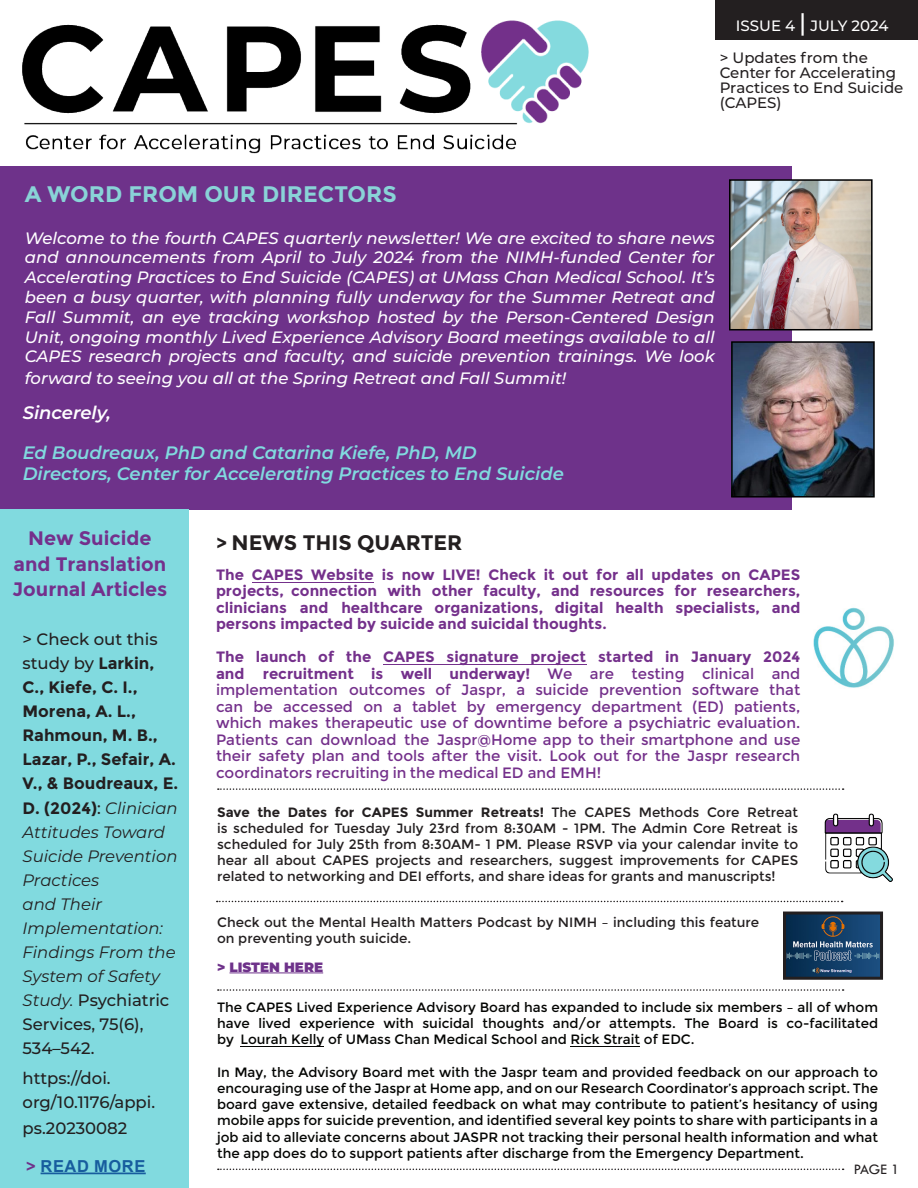
<style>
.page{position:relative;width:918px;height:1188px;background:#fff}
.page>*{position:absolute;margin:0;border:0;box-sizing:border-box;transform-origin:0 0}
.t1{font:700 22.5px "Montserrat";color:#89d3d7}
.t2{font:700 21px "Montserrat";color:#231f20}
.t3{font:700 19.5px/25.5px "Montserrat";color:#74308c;text-align:center}
.t4{font:italic 600 18px "Montserrat";color:#81dadf}
.t5{font:italic 600 18px "Montserrat";color:#fff}
.t6{font:italic 500 16.5px/19.8px "Montserrat";color:#fff;text-align:justify}
.t7{font:italic 16.5px/24px "Montserrat";color:#231f20}
.t8{font:500 16.5px/24px "Montserrat";color:#231f20}
.t9{font:700 16.5px "Arial";letter-spacing:.035em;color:#175d9e}
.t10{font:15px/16.5px "Montserrat";color:#74308b;text-align:justify}
.t11{font:700 15px/16.5px "Montserrat";color:#74308b;text-align:justify}
.t12{font:500 15px/15px "Montserrat";color:#231f20}
.t13{font:500 15px "Montserrat";color:#fff}
.t14{font:15px "Tw Cen";color:#231f20}
.t15{font:13.5px/16.2px "Montserrat";color:#040503;text-align:justify}
.t16{font:13.5px/16.2px "Montserrat";color:#231f20;text-align:justify}
.t17{font:900 13.5px "Montserrat";color:#6e328a}
.s1{font-size:24px}
.s2{font-weight:500;font-style:normal}
.s3{font-weight:700;font-style:normal}
.s4{color:#6e328a}
.s5{font-size:18px}
.s6{font-weight:700}
</style>
<div class="page">
<div style="left:0;top:166px;width:791px;height:344px;background:#6e328a"></div>
<div style="left:716px;top:0;width:202px;height:39px;background:#231f20"></div>
<div style="left:0;top:510px;width:189px;height:678px;background:#81dadf"></div>
<img style="left:813px;top:607px;width:81px;height:81px">
<svg style="left:218px;top:788px;width:626px;height:2px"></svg>
<svg style="left:218px;top:1169px;width:626px;height:1px"></svg>
<hr style="left:229px;top:973px;width:94px;height:1px;background:#6e328a">
<img style="left:22px;top:20px;width:567px;height:134px">
<img style="left:732px;top:182px;width:138px;height:145px">
<div style="left:729px;top:179px;width:144px;height:151px;border:2px solid #000"></div>
<img style="left:734px;top:344px;width:138px;height:151px">
<div style="left:731px;top:341px;width:144px;height:157px;border:2px solid #000"></div>
<hr style="left:41px;top:1173px;width:105px;height:1px;background:#175d9e">
<svg style="left:217px;top:901px;width:626px;height:1px"></svg>
<svg style="left:218px;top:989px;width:626px;height:2px"></svg>
<img style="left:787px;top:916px;width:92px;height:60px">
<div style="left:783px;top:912px;width:100px;height:68px;border:3px solid #231f20"></div>
<img style="left:824px;top:813px;width:69px;height:69px">
<hr style="left:252px;top:582px;width:122px;height:1px;background:#74308b">
<hr style="left:383px;top:664px;width:203px;height:1px;background:#74308b">
<hr style="left:240px;top:1046px;width:84px;height:1px;background:#040503">
<hr style="left:571px;top:1046px;width:69px;height:1px;background:#040503">
<p class="t13" style="left:736px;top:15px;width:154px">ISSUE 4 <span class="s1">|</span> JULY 2024</p>
<p class="t12" style="left:720px;top:49px;width:185px">&gt; Updates from the<br>Center for Accelerating<br>Practices to End Suicide (CAPES)</p>
<p class="t1" style="left:25px;top:181px;width:374px">A WORD FROM OUR DIRECTORS</p>
<p class="t6" style="left:25px;top:227px;width:691px">Welcome to the fourth CAPES quarterly newsletter! We are excited to share news and announcements from April to July 2024 from the NIMH-funded Center for Accelerating Practices to End Suicide (CAPES) at UMass Chan Medical School. It’s been a busy quarter, with planning fully underway for the Summer Retreat and Fall Summit, an eye tracking workshop hosted by the Person-Centered Design Unit, ongoing monthly Lived Experience Advisory Board meetings available to all CAPES research projects and faculty, and suicide prevention trainings. We look</p>
<p class="t6" style="left:25px;top:367px;width:543px">forward to seeing you all at the Spring Retreat and Fall Summit!</p>
<p class="t5" style="left:23px;top:400px;width:90px">Sincerely,</p>
<p class="t4" style="left:23px;top:440px;width:456px">Ed Boudreaux, PhD and Catarina Kiefe, PhD, MD</p>
<p class="t4" style="left:23px;top:461px;width:543px">Directors, Center for Accelerating Practices to End Suicide</p>
<p class="t3" style="left:13px;top:526px;width:156px">New Suicide and Translation<br>Journal Articles</p>
<p class="t7" style="left:23px;top:627px;width:157px"><span class="s2">&gt; Check out this study by</span> <span class="s3">Larkin,<br>C., Kiefe, C. I.,<br>Morena, A. L.,<br>Rahmoun, M. B.,<br>Lazar, P., Sefair, A.<br>V., &amp; Boudreaux, E.<br>D. (2024)</span><span class="s2">:</span> Clinician<br>Attitudes Toward<br>Suicide Prevention<br>Practices<br>and Their<br>Implementation:<br>Findings From the<br>System of Safety<br>Study. <span class="s2">Psychiatric<br>Services, 75(6),<br>534–542.</span></p>
<p class="t8" style="left:23px;top:1066px;width:134px">https://doi. org/10.1176/appi.</p>
<p class="t8" style="left:23px;top:1115px;width:106px">ps.20230082</p>
<p class="t9" style="left:26px;top:1154px;width:121px"><span class="s4">&gt;</span> READ MORE</p>
<p class="t2" style="left:216px;top:530px;width:248px"><span class="s5">&gt;</span> NEWS THIS QUARTER</p>
<p class="t11" style="left:216px;top:566px;width:586px">The CAPES Website is now LIVE! Check it out for all updates on CAPES projects, connection with other faculty, and resources for researchers, clinicians and healthcare organizations, digital health specialists, and persons impacted by suicide and suicidal thoughts.</p>
<p class="t10" style="left:216px;top:649px;width:586px"><span class="s6">The launch of the CAPES signature project started in January 2024 and recruitment is well underway!</span> We are testing clinical and implementation outcomes of Jaspr, a suicide prevention software that can be accessed on a tablet by emergency department (ED) patients, which makes therapeutic use of downtime before a psychiatric evaluation.<br>Patients can download the Jaspr@Home app to their smartphone and use their safety plan and tools after the visit. Look out for the Jaspr research coordinators recruiting in the medical ED and EMH!</p>
<p class="t16" style="left:217px;top:804px;width:583px"><span class="s6">Save the Dates for CAPES Summer Retreats!</span> The CAPES Methods Core Retreat is scheduled for Tuesday July 23rd from 8:30AM - 1PM. The Admin Core Retreat is scheduled for July 25th from 8:30AM- 1 PM. Please RSVP via your calendar invite to hear all about CAPES projects and researchers, suggest improvements for CAPES related to networking and DEI efforts, and share ideas for grants and manuscripts!</p>
<p class="t16" style="left:217px;top:914px;width:544px">Check out the Mental Health Matters Podcast by NIMH – including this feature on preventing youth suicide.</p>
<p class="t17" style="left:217px;top:957px;width:108px">&gt; LISTEN HERE</p>
<p class="t15" style="left:217px;top:999px;width:663px">The CAPES Lived Experience Advisory Board has expanded to include six members – all of whom have lived experience with suicidal thoughts and/or attempts. The Board is co-facilitated by Lourah Kelly of UMass Chan Medical School and Rick Strait of EDC.</p>
<p class="t15" style="left:217px;top:1064px;width:663px">In May, the Advisory Board met with the Jaspr team and provided feedback on our approach to encouraging use of the Jaspr at Home app, and on our Research Coordinator’s approach script. The board gave extensive, detailed feedback on what may contribute to patient’s hesitancy of using mobile apps for suicide prevention, and identified several key points to share with participants in a job aid to alleviate concerns about JASPR not tracking their personal health information and what the app does do to support patients after discharge from the Emergency Department.</p>
<p class="t14" style="left:854px;top:1160px;width:47px">PAGE 1</p>
</div>
